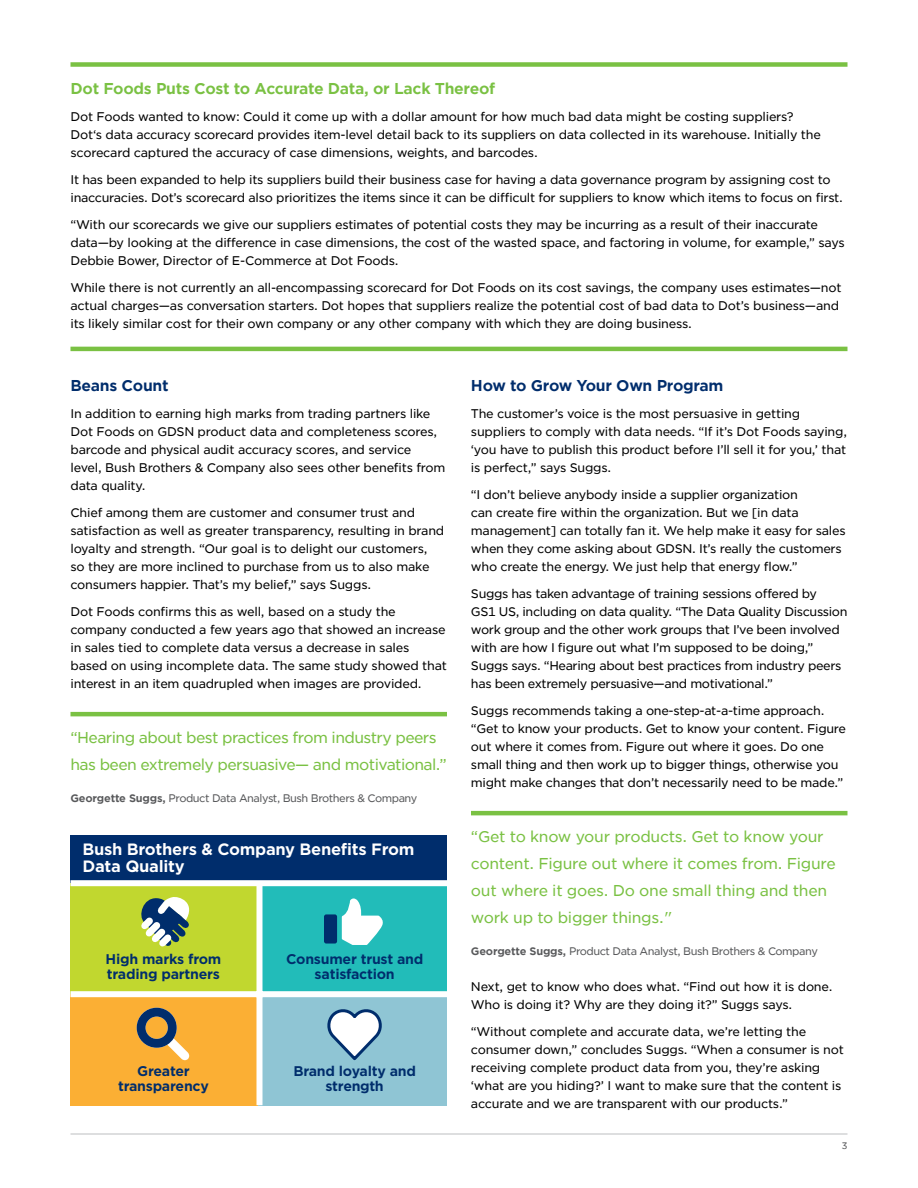
<style>
.page{position:relative;width:918px;height:1188px;background:#fff}
.page>*{position:absolute;margin:0;border:0;box-sizing:border-box;transform-origin:0 0}
.t1{font:700 15.75px/16.5px "Gotham Office";letter-spacing:-.02em;color:#fff}
._20_Call_Out_With_Ru{font:15px/27px "Gotham Office";letter-spacing:-.035em;color:#7ac143}
._19_Call_Out__10pt{font:700 15px "Gotham Office";letter-spacing:-.02em;color:#7ac143}
._13_Subhead_1__10pt{font:700 15px "Gotham Office";letter-spacing:-.02em;color:#002d6c}
.t2{font:700 13.5px/15px "Gotham Office";letter-spacing:-.02em;color:#002d6c;text-align:center}
._16_Body_Text__8pt{font:12px/18px "Gotham Office";letter-spacing:-.025em;color:#000}
._19_Call_Out__10pt-2{font:12px/18px "Gotham Office";letter-spacing:-.02em;color:#000}
._22_Caption_Text__7p{font:10.5px "Gotham Office";letter-spacing:-.045em;color:#58595b}
.t3{font:9px "Gotham Office";color:#58595b}
.s1{font-weight:700}
</style>
<div class="page">
<hr style="left:70px;top:1134px;width:778px;height:1px;background:#bcbec0">
<hr style="left:70px;top:347px;width:777px;height:4px;background:#7ac143">
<div style="left:70px;top:62px;width:778px;height:5px;background:#7ac143"></div>
<hr style="left:70px;top:712px;width:377px;height:4px;background:#7ac143">
<hr style="left:471px;top:811px;width:376px;height:4px;background:#7ac143">
<div style="left:70px;top:883px;width:189px;height:111px;background:#c1d72f"></div>
<div style="left:259px;top:883px;width:188px;height:111px;background:#22bcb9"></div>
<div style="left:70px;top:994px;width:189px;height:111px;background:#fbaf34"></div>
<div style="left:259px;top:994px;width:188px;height:111px;background:#8fc5d4"></div>
<div style="left:71px;top:991px;width:376px;height:6px;background:#fff"></div>
<div style="left:257px;top:865px;width:6px;height:240px;background:#fff"></div>
<div style="left:70px;top:835px;width:377px;height:48px;background:#002d6c"></div>
<div style="left:71px;top:880px;width:376px;height:6px;background:#fff"></div>
<svg style="left:137px;top:1008px;width:52px;height:52px"></svg>
<svg style="left:327px;top:1009px;width:55px;height:52px"></svg>
<svg style="left:141px;top:897px;width:49px;height:50px"></svg>
<svg style="left:342px;top:898px;width:41px;height:47px"></svg>
<div style="left:324px;top:914px;width:13px;height:30px;background:#002d6c;border-radius:2px"></div>
<p class="_19_Call_Out__10pt" style="left:70px;top:79px;width:426px">Dot Foods Puts Cost to Accurate Data, or Lack Thereof</p>
<p class="_19_Call_Out__10pt-2" style="left:70px;top:108px;width:752px">Dot Foods wanted to know: Could it come up with a dollar amount for how much bad data might be costing suppliers?<br>Dot‘s data accuracy scorecard provides item-level detail back to its suppliers on data collected in its warehouse. Initially the scorecard captured the accuracy of case dimensions, weights, and barcodes.</p>
<p class="_19_Call_Out__10pt-2" style="left:70px;top:171px;width:774px">It has been expanded to help its suppliers build their business case for having a data governance program by assigning cost to inaccuracies. Dot’s scorecard also prioritizes the items since it can be difficult for suppliers to know which items to focus on first.</p>
<p class="_19_Call_Out__10pt-2" style="left:70px;top:216px;width:776px">“With our scorecards we give our suppliers estimates of potential costs they may be incurring as a result of their inaccurate data—by looking at the difference in case dimensions, the cost of the wasted space, and factoring in volume, for example,” says<br>Debbie Bower, Director of E-Commerce at Dot Foods.</p>
<p class="_19_Call_Out__10pt-2" style="left:70px;top:279px;width:773px">While there is not currently an all-encompassing scorecard for Dot Foods on its cost savings, the company uses estimates—not actual charges—as conversation starters. Dot hopes that suppliers realize the potential cost of bad data to Dot’s business—and its likely similar cost for their own company or any other company with which they are doing business.</p>
<p class="_13_Subhead_1__10pt" style="left:70px;top:376px;width:100px">Beans Count</p>
<p class="_16_Body_Text__8pt" style="left:70px;top:405px;width:376px">In addition to earning high marks from trading partners like Dot Foods on GDSN product data and completeness scores, barcode and physical audit accuracy scores, and service level, Bush Brothers &amp; Company also sees other benefits from data quality.</p>
<p class="_16_Body_Text__8pt" style="left:70px;top:504px;width:375px">Chief among them are customer and consumer trust and satisfaction as well as greater transparency, resulting in brand loyalty and strength. “Our goal is to delight our customers, so they are more inclined to purchase from us to also make consumers happier. That’s my belief,” says Suggs.</p>
<p class="_16_Body_Text__8pt" style="left:70px;top:603px;width:378px">Dot Foods confirms this as well, based on a study the company conducted a few years ago that showed an increase in sales tied to complete data versus a decrease in sales based on using incomplete data. The same study showed that interest in an item quadrupled when images are provided.</p>
<p class="_20_Call_Out_With_Ru" style="left:70px;top:724px;width:378px">“Hearing about best practices from industry peers has been extremely persuasive— and motivational.”</p>
<p class="_22_Caption_Text__7p" style="left:70px;top:791px;width:348px"><span class="s1">Georgette Suggs,</span> Product Data Analyst, Bush Brothers &amp; Company</p>
<p class="t1" style="left:83px;top:841px;width:333px">Bush Brothers &amp; Company Benefits From<br>Data Quality</p>
<p class="t2" style="left:106px;top:951px;width:117px;text-align:left">High marks from trading partners</p>
<p class="t2" style="left:286px;top:951px;width:139px">Consumer trust and satisfaction</p>
<p class="t2" style="left:118px;top:1064px;width:92px">Greater transparency</p>
<p class="t2" style="left:294px;top:1064px;width:124px">Brand loyalty and strength</p>
<p class="_13_Subhead_1__10pt" style="left:471px;top:376px;width:254px">How to Grow Your Own Program</p>
<p class="_16_Body_Text__8pt" style="left:471px;top:405px;width:378px">The customer’s voice is the most persuasive in getting suppliers to comply with data needs. “If it’s Dot Foods saying, ‘you have to publish this product before I’ll sell it for you,’ that is perfect,” says Suggs.</p>
<p class="_16_Body_Text__8pt" style="left:471px;top:486px;width:376px">“I don’t believe anybody inside a supplier organization<br>can create fire within the organization. But we [in data management] can totally fan it. We help make it easy for sales when they come asking about GDSN. It’s really the customers who create the energy. We just help that energy flow.”</p>
<p class="_16_Body_Text__8pt" style="left:471px;top:585px;width:378px">Suggs has taken advantage of training sessions offered by<br>GS1 US, including on data quality. “The Data Quality Discussion work group and the other work groups that I’ve been involved with are how I figure out what I’m supposed to be doing,” Suggs says. “Hearing about best practices from industry peers has been extremely persuasive—and motivational.”</p>
<p class="_16_Body_Text__8pt" style="left:471px;top:702px;width:377px">Suggs recommends taking a one-step-at-a-time approach. “Get to know your products. Get to know your content. Figure out where it comes from. Figure out where it goes. Do one small thing and then work up to bigger things, otherwise you might make changes that don’t necessarily need to be made.”</p>
<p class="_20_Call_Out_With_Ru" style="left:471px;top:823px;width:366px">“Get to know your products. Get to know your content. Figure out where it comes from. Figure out where it goes. Do one small thing and then work up to bigger things."</p>
<p class="_22_Caption_Text__7p" style="left:471px;top:944px;width:348px"><span class="s1">Georgette Suggs,</span> Product Data Analyst, Bush Brothers &amp; Company</p>
<p class="_16_Body_Text__8pt" style="left:471px;top:977px;width:363px">Next, get to know who does what. “Find out how it is done.<br>Who is doing it? Why are they doing it?” Suggs says.</p>
<p class="_16_Body_Text__8pt" style="left:471px;top:1022px;width:374px">“Without complete and accurate data, we’re letting the consumer down,” concludes Suggs. “When a consumer is not receiving complete product data from you, they’re asking ‘what are you hiding?’ I want to make sure that the content is accurate and we are transparent with our products.”</p>
<p class="t3" style="left:842px;top:1140px;width:7px">3</p>
</div>
